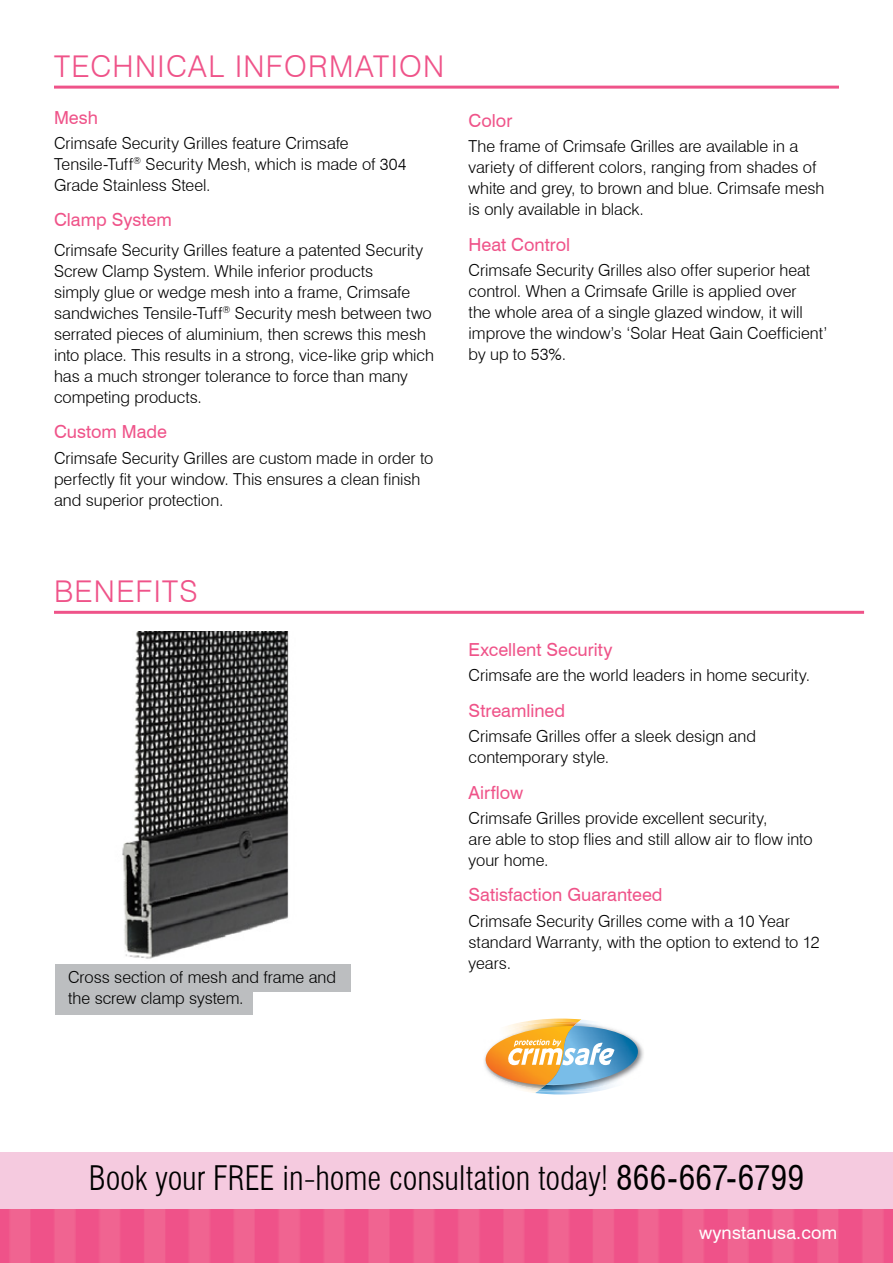
<style>
.page{position:relative;width:893px;height:1263px;background:#fff}
.page>*{position:absolute;margin:0;border:0;box-sizing:border-box;transform-origin:0 0}
.t1{font:300 condensed 33px "Swiss 721 BT";letter-spacing:-.005em;color:#000}
.t2{font:300 30px "Swiss 721 BT";letter-spacing:.045em;color:#ef5389}
.t3{font:18px "Swiss 721 BT";color:#ef5389}
.t4{font:18px "Swiss 721 BT";letter-spacing:.01em;color:#fff}
.t5{font:300 16.5px/21px "Swiss 721 BT";color:#000}
.s1{font-weight:400}
</style>
<div class="page">
<hr style="left:54px;top:86px;width:785px;height:3px;background:#ef5389">
<div style="left:55px;top:987px;width:198px;height:28px;background:#bcbec0"></div>
<div style="left:55px;top:964px;width:296px;height:28px;background:#bcbec0"></div>
<hr style="left:54px;top:611px;width:810px;height:3px;background:#ef5389">
<img style="left:524px;top:1018px;width:49px;height:75px">
<img style="left:535px;top:1019px;width:63px;height:75px">
<img style="left:519px;top:1022px;width:58px;height:1px">
<img style="left:577px;top:1022px;width:21px;height:1px">
<img style="left:538px;top:1089px;width:64px;height:2px">
<img style="left:484px;top:1023px;width:57px;height:66px">
<img style="left:541px;top:1023px;width:103px;height:67px">
<img style="left:486px;top:1026px;width:60px;height:59px">
<img style="left:546px;top:1026px;width:92px;height:59px">
<svg style="left:507px;top:1039px;width:107px;height:26px"></svg>
<img style="left:122px;top:631px;width:167px;height:328px">
<div style="left:0;top:1152px;width:893px;height:58px;background:#f5cadf"></div>
<img style="left:0;top:1209px;width:893px;height:54px">
<h2 class="t2" style="left:54px;top:48px;width:392px">TECHNICAL INFORMATION</h2>
<p class="t3" style="left:54px;top:106px;width:46px">Mesh</p>
<p class="t5" style="left:54px;top:132px;width:354px">Crimsafe Security Grilles feature Crimsafe<br>Tensile-Tuff<sup>®</sup> Security Mesh, which is made of 304<br>Grade Stainless Steel.</p>
<p class="t3" style="left:54px;top:209px;width:119px">Clamp System</p>
<p class="t5" style="left:54px;top:239px;width:382px">Crimsafe Security Grilles feature a patented Security Screw Clamp System. While inferior products<br>simply glue or wedge mesh into a frame, Crimsafe sandwiches Tensile-Tuff<sup>®</sup> Security mesh between two serrated pieces of aluminium, then screws this mesh into place. This results in a strong, vice-like grip which has a much stronger tolerance to force than many competing products.</p>
<p class="t3" style="left:54px;top:421px;width:115px">Custom Made</p>
<p class="t5" style="left:54px;top:447px;width:381px">Crimsafe Security Grilles are custom made in order to perfectly fit your window. This ensures a clean finish and superior protection.</p>
<p class="t3" style="left:469px;top:110px;width:45px">Color</p>
<p class="t5" style="left:469px;top:136px;width:357px">The frame of Crimsafe Grilles are available in a variety of different colors, ranging from shades of white and grey, to brown and blue. Crimsafe mesh is only available in black.</p>
<p class="t3" style="left:469px;top:233px;width:103px">Heat Control</p>
<p class="t5" style="left:469px;top:259px;width:360px">Crimsafe Security Grilles also offer superior heat control. When a Crimsafe Grille is applied over<br>the whole area of a single glazed window, it will improve the window’s ‘Solar Heat Gain Coefficient’ by up to 53%.</p>
<h2 class="t2" style="left:54px;top:573px;width:145px">BENEFITS</h2>
<p class="t5" style="left:68px;top:966px;width:269px">Cross section of mesh and frame and the screw clamp system.</p>
<p class="t3" style="left:469px;top:639px;width:145px">Excellent Security</p>
<p class="t5" style="left:469px;top:665px;width:343px">Crimsafe are the world leaders in home security.</p>
<p class="t3" style="left:469px;top:699px;width:98px">Streamlined</p>
<p class="t5" style="left:469px;top:725px;width:289px">Crimsafe Grilles offer a sleek design and contemporary style.</p>
<p class="t3" style="left:469px;top:781px;width:56px">Airflow</p>
<p class="t5" style="left:469px;top:807px;width:346px">Crimsafe Grilles provide excellent security,<br>are able to stop flies and still allow air to flow into your home.</p>
<p class="t3" style="left:469px;top:884px;width:196px">Satisfaction Guaranteed</p>
<p class="t5" style="left:469px;top:910px;width:352px">Crimsafe Security Grilles come with a 10 Year standard Warranty, with the option to extend to 12 years.</p>
<h1 class="t1" style="left:89px;top:1158px;width:717px">Book your FREE in-home consultation today! <span class="s1">866-667-6799</span></h1>
<p class="t4" style="left:699px;top:1222px;width:140px">wynstanusa.com</p>
</div>
